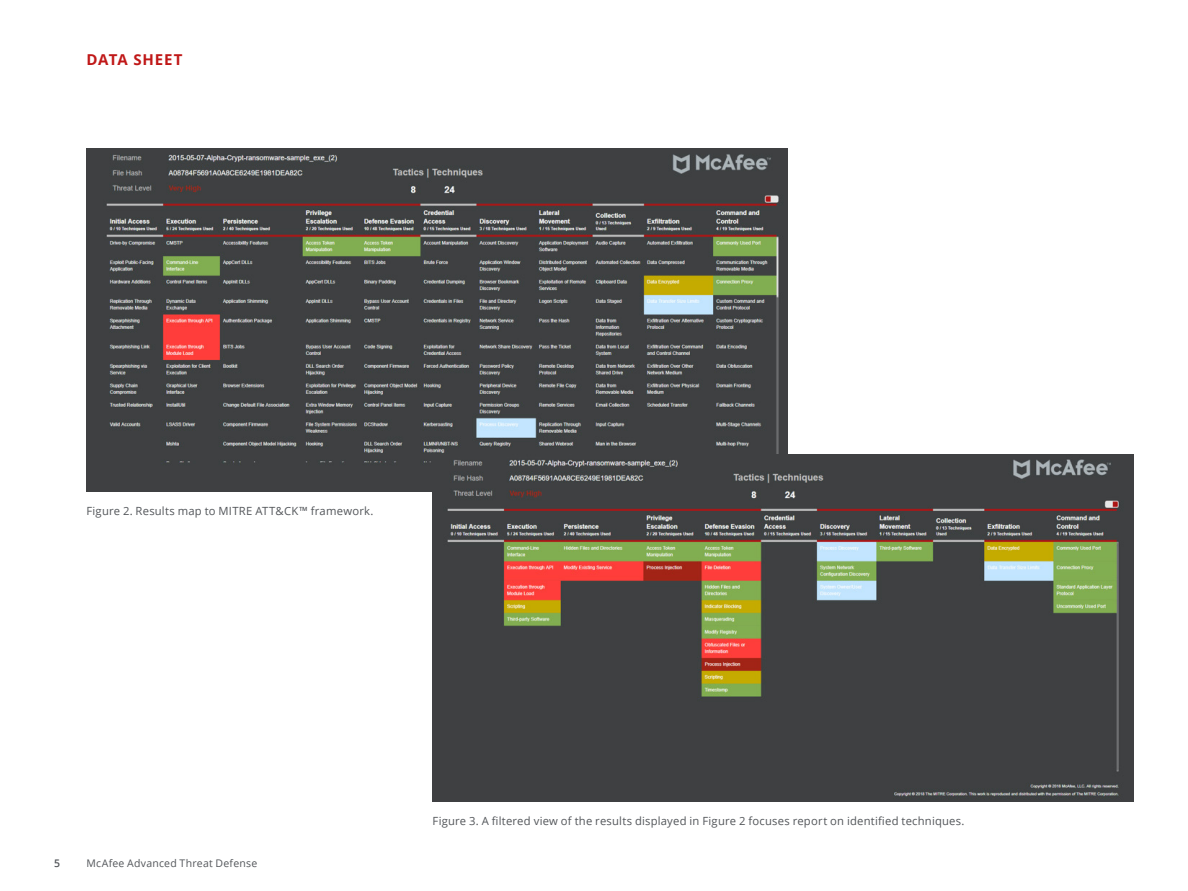
<style>
.page{position:relative;width:1188px;height:891px;background:#fff}
.page>*{position:absolute;margin:0;border:0;box-sizing:border-box;transform-origin:0 0}
.t1{font:700 15px "Open Sans";letter-spacing:.055em;color:#c01818}
.t2{font:11.25px "Open Sans";letter-spacing:.02em;color:#53565a}
.t3{font:10.5px "Open Sans";letter-spacing:.025em;color:#53565a}
.t4{font:600 10.5px "Open Sans";color:#53565a}
</style>
<div class="page">
<img style="left:86px;top:148px;width:702px;height:344px">
<img style="left:433px;top:454px;width:701px;height:348px">
<h1 class="t1" style="left:86px;top:49px;width:98px">DATA SHEET</h1>
<p class="t2" style="left:86px;top:503px;width:289px">Figure 2. Results map to MITRE ATT&amp;CK™ framework.</p>
<p class="t4" style="left:54px;top:856px;width:7px">5</p>
<p class="t3" style="left:86px;top:856px;width:172px">McAfee Advanced Threat Defense</p>
<p class="t2" style="left:433px;top:813px;width:533px">Figure 3. A filtered view of the results displayed in Figure 2 focuses report on identified techniques.</p>
</div>
